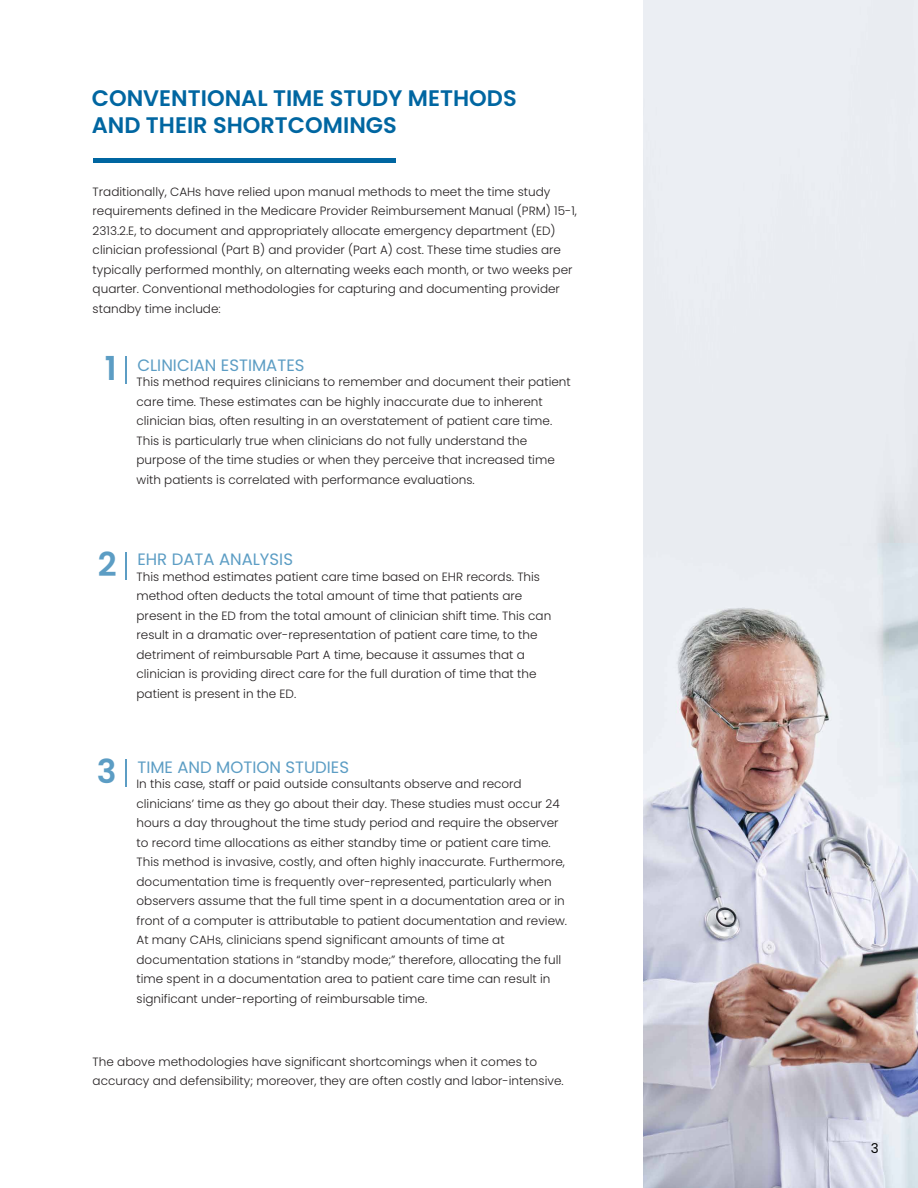
<style>
.page{position:relative;width:918px;height:1188px;background:#fff}
.page>*{position:absolute;margin:0;border:0;box-sizing:border-box;transform-origin:0 0}
.t1{font:600 33px "Poppins";color:#5c9dc4}
.t2{font:600 22.5px/27px "Poppins";color:#0066a1}
.t3{font:16.5px "Poppins";color:#5c9dc4}
.t4{font:13.5px "Poppins";color:#000}
.t5{font:300 12px/19.5px "Poppins";color:#231f20}
</style>
<div class="page">
<hr style="left:94px;top:159px;width:302px;height:4px;background:#0066a1">
<svg style="left:126px;top:356px;width:1px;height:28px"></svg>
<svg style="left:126px;top:552px;width:1px;height:28px"></svg>
<svg style="left:126px;top:759px;width:1px;height:28px"></svg>
<img style="left:644px;top:543px;width:274px;height:645px">
<h2 class="t2" style="left:92px;top:85px;width:426px">CONVENTIONAL TIME STUDY METHODS<br>AND THEIR SHORTCOMINGS</h2>
<p class="t5" style="left:93px;top:182px;width:486px">Traditionally, CAHs have relied upon manual methods to meet the time study requirements defined in the Medicare Provider Reimbursement Manual (PRM) 15-1, 2313.2.E, to document and appropriately allocate emergency department (ED) clinician professional (Part B) and provider (Part A) cost. These time studies are typically performed monthly, on alternating weeks each month, or two weeks per quarter. Conventional methodologies for capturing and documenting provider standby time include:</p>
<h1 class="t1" style="left:105px;top:349px;width:13px">1</h1>
<h3 class="t3" style="left:137px;top:356px;width:169px">CLINICIAN ESTIMATES</h3>
<p class="t5" style="left:137px;top:372px;width:436px">This method requires clinicians to remember and document their patient care time. These estimates can be highly inaccurate due to inherent clinician bias, often resulting in an overstatement of patient care time.<br>This is particularly true when clinicians do not fully understand the purpose of the time studies or when they perceive that increased time with patients is correlated with performance evaluations.</p>
<h1 class="t1" style="left:98px;top:546px;width:20px">2</h1>
<h3 class="t3" style="left:137px;top:550px;width:157px">EHR DATA ANALYSIS</h3>
<p class="t5" style="left:137px;top:567px;width:416px">This method estimates patient care time based on EHR records. This method often deducts the total amount of time that patients are present in the ED from the total amount of clinician shift time. This can result in a dramatic over-representation of patient care time, to the detriment of reimbursable Part A time, because it assumes that a clinician is providing direct care for the full duration of time that the patient is present in the ED.</p>
<h1 class="t1" style="left:97px;top:753px;width:21px">3</h1>
<h3 class="t3" style="left:137px;top:757px;width:213px">TIME AND MOTION STUDIES</h3>
<p class="t5" style="left:137px;top:774px;width:432px">In this case, staff or paid outside consultants observe and record clinicians’ time as they go about their day. These studies must occur 24 hours a day throughout the time study period and require the observer to record time allocations as either standby time or patient care time.<br>This method is invasive, costly, and often highly inaccurate. Furthermore, documentation time is frequently over-represented, particularly when observers assume that the full time spent in a documentation area or in front of a computer is attributable to patient documentation and review.<br>At many CAHs, clinicians spend significant amounts of time at documentation stations in “standby mode;” therefore, allocating the full time spent in a documentation area to patient care time can result in significant under-reporting of reimbursable time.</p>
<p class="t5" style="left:93px;top:1052px;width:473px">The above methodologies have significant shortcomings when it comes to accuracy and defensibility; moreover, they are often costly and labor-intensive.</p>
<p class="t4" style="left:871px;top:1140px;width:9px">3</p>
</div>
